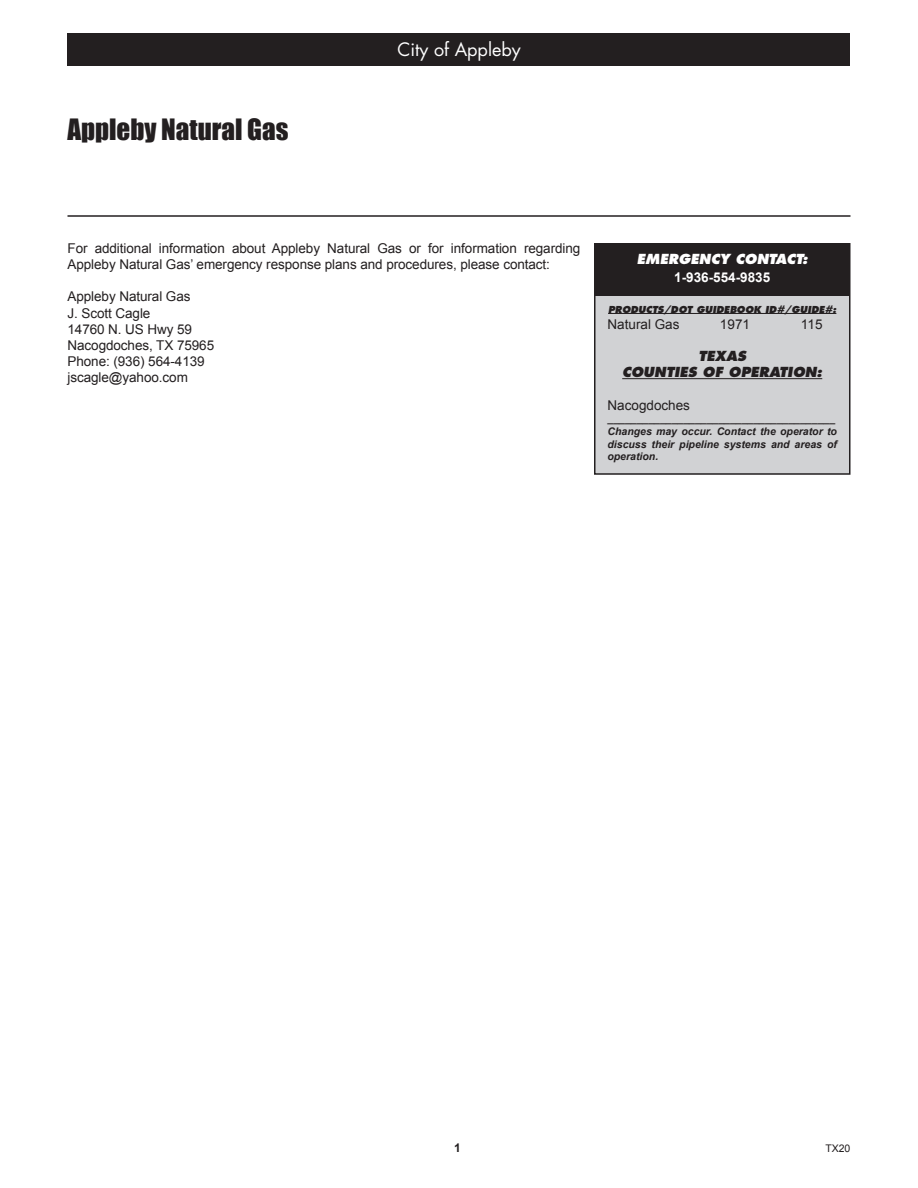
<style>
.page{position:relative;width:918px;height:1188px;background:#fff}
.page>*{position:absolute;margin:0;border:0;box-sizing:border-box;transform-origin:0 0}
.t1{font:27px "Impact";color:#231f20}
.t2{font:18px "Futura";color:#fff}
.t3{font:13.5px/16.2px "Arial";letter-spacing:-.005em;color:#231f20}
.t4{font:italic 800 13.5px "Futura";color:#231f20}
.t5{font:italic 800 13.5px "Futura";color:#fff}
.t6{font:700 13.5px "Arial";color:#fff}
.t7{font:700 12px "Arial";color:#231f20}
.t8{font:italic 700 10.5px/12.6px "Arial";color:#231f20;text-align:justify}
.t9{font:10.5px "Arial";color:#231f20}
.t10{font:italic 800 9.3px "Futura";color:#231f20}
</style>
<div class="page">
<hr style="left:68px;top:215px;width:782px;height:2px;background:#231f20">
<div style="left:68px;top:34px;width:782px;height:32px;background:#231f20"></div>
<div style="left:595px;top:244px;width:255px;height:230px;background:#d1d2d4"></div>
<div style="left:594px;top:243px;width:256px;height:232px;border:2px solid #231f20"></div>
<div style="left:594px;top:244px;width:256px;height:52px;background:#231f20"></div>
<hr style="left:608px;top:313px;width:228px;height:1px;background:#231f20">
<hr style="left:622px;top:378px;width:200px;height:1px;background:#231f20">
<p class="t1" style="left:68px;top:108px;width:223px">Appleby Natural Gas</p>
<p class="t2" style="left:398px;top:38px;width:125px">City of Appleby</p>
<p class="t3" style="left:68px;top:240px;width:514px">For additional information about Appleby Natural Gas or for information regarding<br>Appleby Natural Gas’ emergency response plans and procedures, please contact:</p>
<p class="t3" style="left:68px;top:289px;width:125px">Appleby Natural Gas</p>
<p class="t3" style="left:68px;top:305px;width:84px">J. Scott Cagle</p>
<p class="t3" style="left:68px;top:321px;width:126px">14760 N. US Hwy 59</p>
<p class="t3" style="left:68px;top:337px;width:148px">Nacogdoches, TX 75965</p>
<p class="t3" style="left:68px;top:354px;width:139px">Phone: (936) 564-4139</p>
<p class="t3" style="left:68px;top:370px;width:122px">jscagle@yahoo.com</p>
<p class="t5" style="left:637px;top:250px;width:172px">EMERGENCY CONTACT:</p>
<p class="t6" style="left:674px;top:268px;width:98px">1-936-554-9835</p>
<p class="t10" style="left:608px;top:303px;width:230px">PRODUCTS/DOT GUIDEBOOK ID#/GUIDE#:</p>
<p class="t3" style="left:608px;top:316px;width:74px">Natural Gas</p>
<p class="t3" style="left:720px;top:316px;width:32px">1971</p>
<p class="t3" style="left:801px;top:316px;width:23px">115</p>
<p class="t4" style="left:698px;top:348px;width:49px">TEXAS</p>
<p class="t4" style="left:622px;top:364px;width:202px">COUNTIES OF OPERATION:</p>
<p class="t3" style="left:608px;top:398px;width:84px">Nacogdoches</p>
<p class="t8" style="left:608px;top:413px;width:229px">_______________________________________</p>
<p class="t8" style="left:608px;top:425px;width:231px">Changes may occur. Contact the operator to discuss their pipeline systems and areas of operation.</p>
<p class="t7" style="left:454px;top:1140px;width:8px">1</p>
<p class="t9" style="left:825px;top:1141px;width:27px">TX20</p>
</div>
